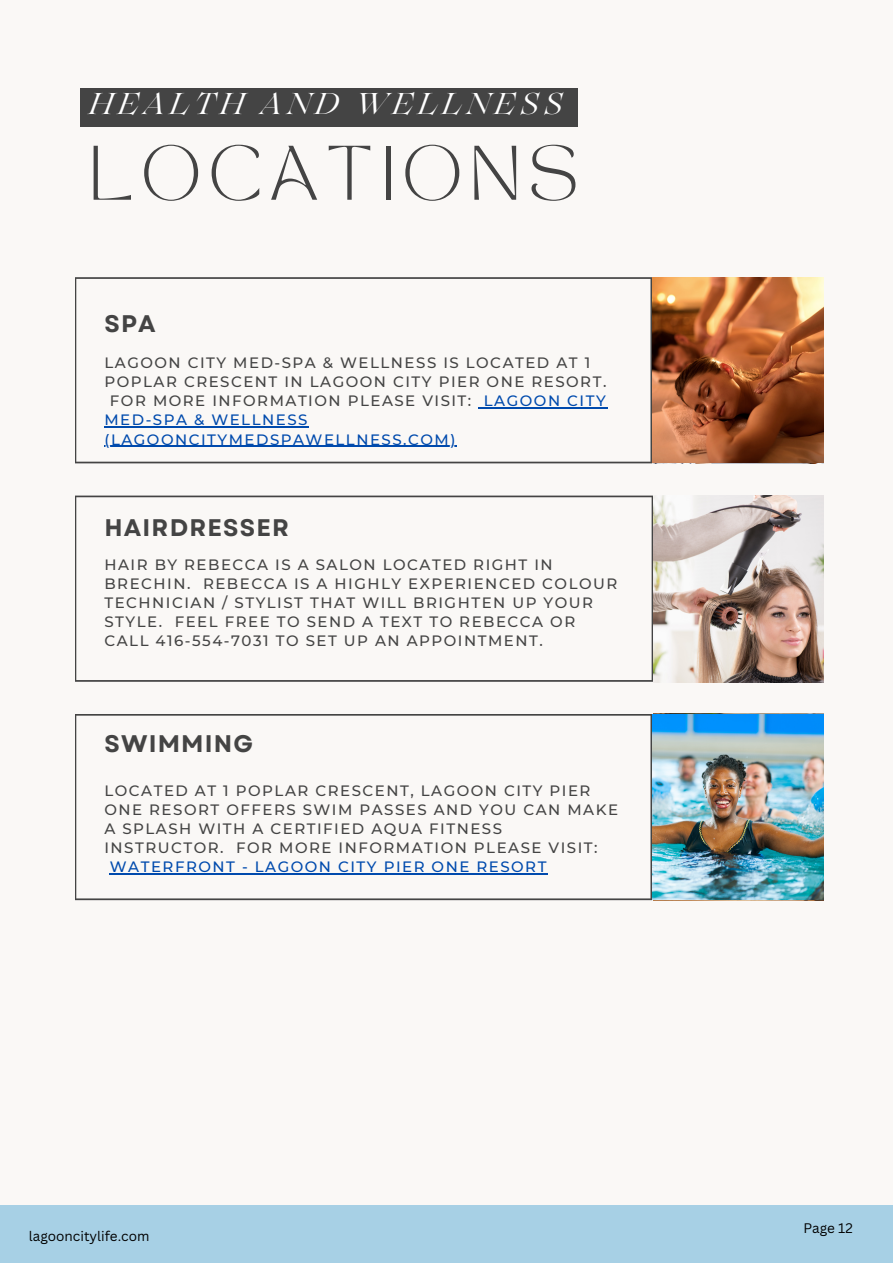
<style>
.page{position:relative;width:893px;height:1264px;background:#fff}
.page>*{position:absolute;margin:0;border:0;box-sizing:border-box;transform-origin:0 0}
.t1{font:54px "TAN MON CHERI Regular";letter-spacing:.15em;color:#444}
.t2{font:italic 30px "Lovelace";letter-spacing:.15em;color:#fff}
.t3{font:700 24px "Garet";letter-spacing:.05em;color:#444}
.t4{font:500 15px/19px "Montserrat";letter-spacing:.1em;color:#444}
.t5{font:500 15px "Montserrat";letter-spacing:.1em;color:#004aad}
.t6{font:13.5px "Canva Sans";color:#000}
.s1{color:#004aad}
</style>
<div class="page">
<div style="left:0;top:0;width:892px;height:1262px;background:#faf8f6"></div>
<svg style="left:75px;top:277px;width:577px;height:186px"></svg>
<svg style="left:75px;top:714px;width:577px;height:186px"></svg>
<svg style="left:75px;top:495px;width:578px;height:186px"></svg>
<img style="left:653px;top:495px;width:170px;height:187px">
<img style="left:652px;top:714px;width:171px;height:186px">
<img style="left:653px;top:277px;width:170px;height:186px">
<div style="left:80px;top:88px;width:497px;height:39px;background:#444"></div>
<hr style="left:484px;top:407px;width:123px;height:1px;background:#004aad">
<hr style="left:104px;top:426px;width:205px;height:2px;background:#004aad">
<hr style="left:104px;top:445px;width:353px;height:2px;background:#004aad">
<hr style="left:110px;top:873px;width:438px;height:1px;background:#004aad">
<div style="left:0;top:1205px;width:892px;height:57px;background:#a7d0e5"></div>
<h2 class="t2" style="left:89px;top:93px;width:475px">HEALTH AND WELLNESS</h2>
<h1 class="t1" style="left:89px;top:145px;width:490px">LOCATIONS</h1>
<h3 class="t3" style="left:104px;top:306px;width:53px">SPA</h3>
<p class="t4" style="left:104px;top:353px;width:487px">LAGOON CITY MED-SPA &amp; WELLNESS IS LOCATED AT 1</p>
<p class="t4" style="left:104px;top:372px;width:503px">POPLAR CRESCENT IN LAGOON CITY PIER ONE RESORT.</p>
<p class="t4" style="left:110px;top:391px;width:497px">FOR MORE INFORMATION PLEASE VISIT: <span class="s1">LAGOON CITY</span></p>
<p class="t5" style="left:104px;top:411px;width:204px">MED-SPA &amp; WELLNESS</p>
<p class="t5" style="left:104px;top:430px;width:352px">(LAGOONCITYMEDSPAWELLNESS.COM)</p>
<h3 class="t3" style="left:104px;top:510px;width:186px">HAIRDRESSER</h3>
<p class="t4" style="left:104px;top:554px;width:514px">HAIR BY REBECCA IS A SALON LOCATED RIGHT IN BRECHIN. REBECCA IS A HIGHLY EXPERIENCED COLOUR TECHNICIAN / STYLIST THAT WILL BRIGHTEN UP YOUR STYLE. FEEL FREE TO SEND A TEXT TO REBECCA OR CALL 416-554-7031 TO SET UP AN APPOINTMENT.</p>
<h3 class="t3" style="left:104px;top:726px;width:150px">SWIMMING</h3>
<p class="t4" style="left:104px;top:780px;width:515px">LOCATED AT 1 POPLAR CRESCENT, LAGOON CITY PIER ONE RESORT OFFERS SWIM PASSES AND YOU CAN MAKE A SPLASH WITH A CERTIFIED AQUA FITNESS INSTRUCTOR. FOR MORE INFORMATION PLEASE VISIT:</p>
<p class="t5" style="left:110px;top:857px;width:438px">WATERFRONT - LAGOON CITY PIER ONE RESORT</p>
<p class="t6" style="left:29px;top:1226px;width:122px">lagooncitylife.com</p>
<p class="t6" style="left:803px;top:1218px;width:51px">Page 12</p>
</div>
